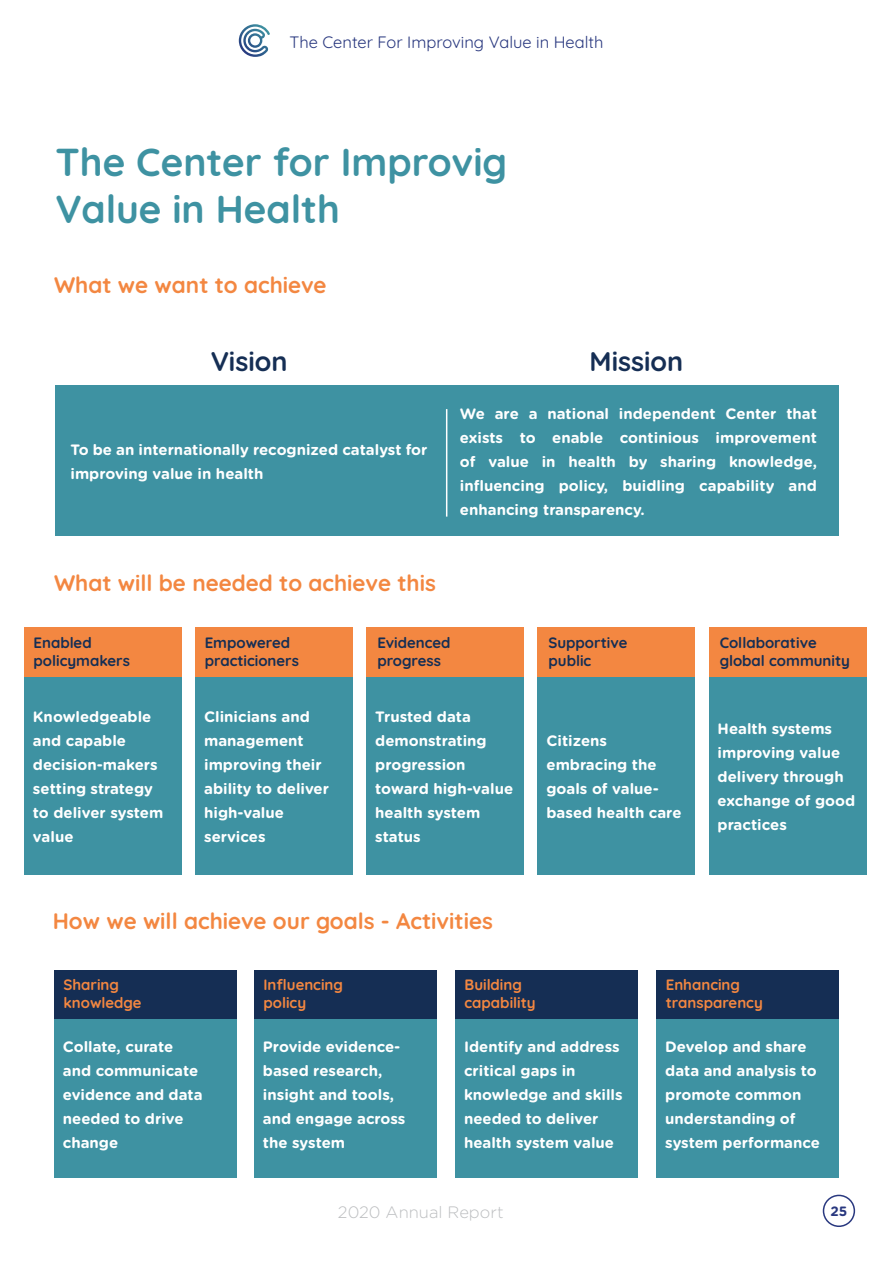
<style>
.page{position:relative;width:893px;height:1263px;background:#fff}
.page>*{position:absolute;margin:0;border:0;box-sizing:border-box;transform-origin:0 0}
.t1{font:700 39px/46.8px "Quicksand";color:#3e92a2}
.t2{font:700 27px "Quicksand";color:#152e54}
.t3{font:700 22.5px "Quicksand";color:#f38741}
.t4{font:16.5px "Quicksand";color:#29387f}
.t5{font:300 16.5px "Gotham Rounded";color:#bcbec0}
.t6{font:700 15px/24px "Gotham Rounded";color:#fff}
.t7{font:700 15px/18px "Quicksand";color:#152e54}
.t8{font:700 15px/18px "Quicksand";color:#f38741}
.t9{font:700 13.5px "Gotham Rounded";color:#29387f}
</style>
<div class="page">
<svg style="left:239px;top:24px;width:31px;height:33px"></svg>
<div style="left:823px;top:1195px;width:32px;height:32px;border:2px solid #29387f;border-radius:50%"></div>
<div style="left:55px;top:385px;width:783px;height:151px;background:#3e92a2"></div>
<hr style="left:446px;top:409px;width:1px;height:108px;background:#fff">
<div style="left:24px;top:627px;width:158px;height:99px;background:#f38741"></div>
<div style="left:24px;top:677px;width:158px;height:197px;background:#3e92a2"></div>
<div style="left:54px;top:970px;width:183px;height:99px;background:#152e54"></div>
<div style="left:254px;top:970px;width:183px;height:99px;background:#152e54"></div>
<div style="left:455px;top:970px;width:183px;height:99px;background:#152e54"></div>
<div style="left:656px;top:970px;width:183px;height:99px;background:#152e54"></div>
<div style="left:54px;top:1019px;width:183px;height:159px;background:#3e92a2"></div>
<div style="left:254px;top:1019px;width:183px;height:159px;background:#3e92a2"></div>
<div style="left:455px;top:1019px;width:183px;height:159px;background:#3e92a2"></div>
<div style="left:656px;top:1019px;width:183px;height:159px;background:#3e92a2"></div>
<div style="left:195px;top:627px;width:158px;height:99px;background:#f38741"></div>
<div style="left:195px;top:677px;width:158px;height:197px;background:#3e92a2"></div>
<div style="left:366px;top:627px;width:158px;height:99px;background:#f38741"></div>
<div style="left:366px;top:677px;width:158px;height:197px;background:#3e92a2"></div>
<div style="left:537px;top:627px;width:158px;height:99px;background:#f38741"></div>
<div style="left:537px;top:677px;width:158px;height:197px;background:#3e92a2"></div>
<div style="left:709px;top:627px;width:157px;height:99px;background:#f38741"></div>
<div style="left:709px;top:677px;width:157px;height:197px;background:#3e92a2"></div>
<p class="t4" style="left:289px;top:30px;width:315px">The Center For Improving Value in Health</p>
<h1 class="t1" style="left:56px;top:135px;width:453px">The Center for Improvig<br>Value in Health</h1>
<h3 class="t3" style="left:54px;top:267px;width:274px">What we want to achieve</h3>
<h2 class="t2" style="left:211px;top:341px;width:78px">Vision</h2>
<h2 class="t2" style="left:590px;top:341px;width:95px">Mission</h2>
<p class="t6" style="left:71px;top:437px;width:358px">To be an internationally recognized catalyst for improving value in health</p>
<p class="t6" style="left:460px;top:401px;width:359px;text-align:justify">We are a national independent Center that exists to enable continious improvement of value in health by sharing knowledge, influencing policy, buidling capability and enhancing transparency.</p>
<h3 class="t3" style="left:54px;top:565px;width:383px">What will be needed to achieve this</h3>
<p class="t7" style="left:34px;top:632px;width:98px">Enabled policymakers</p>
<p class="t7" style="left:205px;top:632px;width:96px">Empowered practicioners</p>
<p class="t7" style="left:377px;top:632px;width:75px">Evidenced progress</p>
<p class="t7" style="left:548px;top:632px;width:80px">Supportive public</p>
<p class="t7" style="left:720px;top:632px;width:132px">Collaborative global community</p>
<p class="t6" style="left:33px;top:703px;width:132px">Knowledgeable and capable decision-makers setting strategy to deliver system value</p>
<p class="t6" style="left:204px;top:703px;width:126px">Clinicians and management improving their ability to deliver high-value services</p>
<p class="t6" style="left:375px;top:703px;width:139px">Trusted data demonstrating progression toward high-value health system status</p>
<h3 class="t3" style="left:53px;top:903px;width:442px">How we will achieve our goals - Activities</h3>
<p class="t6" style="left:546px;top:727px;width:137px">Citizens embracing the goals of value&shy;based health care</p>
<p class="t6" style="left:718px;top:715px;width:139px">Health systems improving value delivery through exchange of good practices</p>
<p class="t8" style="left:63px;top:974px;width:80px">Sharing knowledge</p>
<p class="t8" style="left:263px;top:974px;width:81px">Influencing policy</p>
<p class="t8" style="left:465px;top:974px;width:73px">Building capability</p>
<p class="t8" style="left:666px;top:974px;width:99px">Enhancing transparency</p>
<p class="t6" style="left:63px;top:1034px;width:141px">Collate, curate and communicate evidence and data needed to drive change</p>
<p class="t6" style="left:263px;top:1034px;width:144px">Provide evidence&shy;based research, insight and tools, and engage across the system</p>
<p class="t6" style="left:464px;top:1034px;width:160px">Identify and address critical gaps in knowledge and skills needed to deliver health system value</p>
<p class="t6" style="left:665px;top:1034px;width:156px">Develop and share data and analysis to promote common understanding of system performance</p>
<p class="t5" style="left:338px;top:1201px;width:167px">2020 Annual Report</p>
<p class="t9" style="left:830px;top:1201px;width:18px">25</p>
</div>
